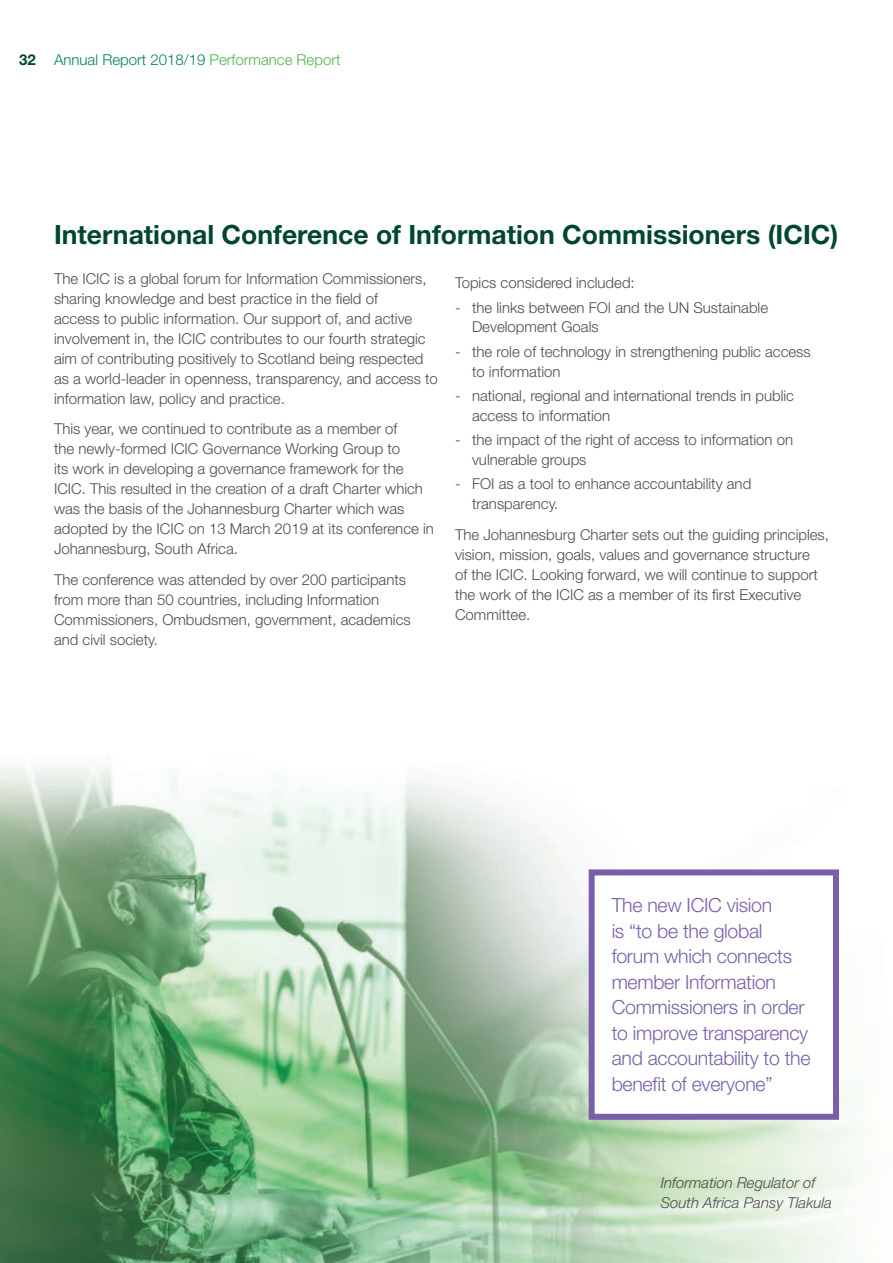
<style>
.page{position:relative;width:893px;height:1263px;background:#fff}
.page>*{position:absolute;margin:0;border:0;box-sizing:border-box;transform-origin:0 0}
.t1{font:700 26.55px "Helvetica Neue LT Std";color:#004630}
.t2{font:300 19.5px/25.5px "Helvetica Neue LT Std";letter-spacing:-.015em;color:#795fa9}
.t3{font:300 15px/20px "Helvetica Neue LT Std";color:#4b4c4d}
.t4{font:italic 300 15px/20px "Helvetica Neue LT Std";color:#4b4c4d}
.t5{font:300 15px "Helvetica Neue LT Std";color:#008554}
.s1{font-weight:700;color:#004630}
.s2{color:#4cb848}
</style>
<div class="page">
<img style="left:0;top:765px;width:862px;height:498px">
<div style="left:592px;top:872px;width:244px;height:245px;background:#fff"></div>
<div style="left:589px;top:869px;width:250px;height:251px;border:6px solid #795fa9"></div>
<p class="t5" style="left:19px;top:50px;width:323px"><span class="s1">32</span> Annual Report 2018/19 <span class="s2">Performance Report</span></p>
<p class="t1" style="left:54px;top:218px;width:786px">International Conference of Information Commissioners (ICIC)</p>
<p class="t3" style="left:54px;top:268px;width:385px">The ICIC is a global forum for Information Commissioners, sharing knowledge and best practice in the field of<br>access to public information. Our support of, and active involvement in, the ICIC contributes to our fourth strategic aim of contributing positively to Scotland being respected as a world-leader in openness, transparency, and access to information law, policy and practice.</p>
<p class="t3" style="left:54px;top:419px;width:381px">This year, we continued to contribute as a member of<br>the newly-formed ICIC Governance Working Group to<br>its work in developing a governance framework for the ICIC. This resulted in the creation of a draft Charter which was the basis of the Johannesburg Charter which was adopted by the ICIC on 13 March 2019 at its conference in Johannesburg, South Africa.</p>
<p class="t3" style="left:54px;top:569px;width:358px">The conference was attended by over 200 participants from more than 50 countries, including Information Commissioners, Ombudsmen, government, academics and civil society.</p>
<p class="t3" style="left:455px;top:273px;width:181px">Topics considered included:</p>
<p class="t3" style="left:472px;top:297px;width:298px;text-indent:-17px">- the links between FOI and the UN Sustainable<br>Development Goals</p>
<p class="t3" style="left:472px;top:341px;width:340px;text-indent:-17px">- the role of technology in strengthening public access to information</p>
<p class="t3" style="left:472px;top:385px;width:324px;text-indent:-17px">- national, regional and international trends in public access to information</p>
<p class="t3" style="left:472px;top:429px;width:323px;text-indent:-17px">- the impact of the right of access to information on vulnerable groups</p>
<p class="t3" style="left:472px;top:473px;width:281px;text-indent:-17px">- FOI as a tool to enhance accountability and transparency.</p>
<p class="t3" style="left:455px;top:524px;width:375px">The Johannesburg Charter sets out the guiding principles, vision, mission, goals, values and governance structure<br>of the ICIC. Looking forward, we will continue to support the work of the ICIC as a member of its first Executive Committee.</p>
<p class="t2" style="left:612px;top:892px;width:200px">The new ICIC vision<br>is “to be the global forum which connects member Information<br>Commissioners in order to improve transparency and accountability to the benefit of everyone”</p>
<p class="t4" style="left:661px;top:1173px;width:173px">Information Regulator of<br>South Africa Pansy Tlakula</p>
</div>
